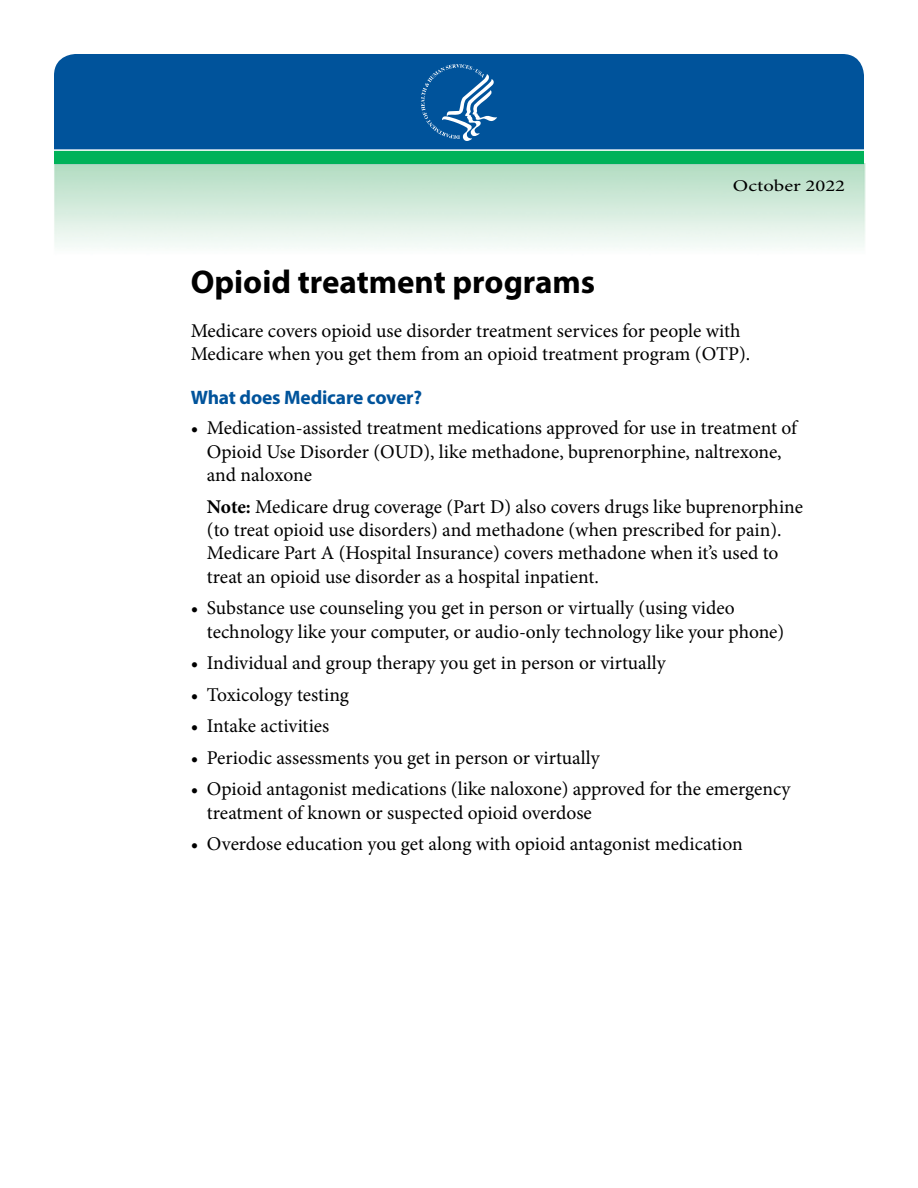
<style>
.page{position:relative;width:918px;height:1188px;background:#fff}
.page>*{position:absolute;margin:0;border:0;box-sizing:border-box;transform-origin:0 0}
.t1{font:700 33px "Myriad Pro";color:#000}
.Fact_Sheet_Bullets{font:19.5px/23.4px "Minion Pro";letter-spacing:-.005em;color:#000}
.Fact_Sheet_Text{font:19.5px/23.4px "Minion Pro";color:#000}
.Fact_Sheet_Bullets-2{font:700 19.5px "Myriad Pro";letter-spacing:-.01em;color:#00539b}
.t2{font:16.5px "Minion Pro";color:#000;scale:1.25 1}
.s1{font-weight:700}
</style>
<div class="page">
<div style="left:54px;top:54px;width:810px;height:95px;background:#00539b"></div>
<div style="left:54px;top:150px;width:810px;height:14px;background:#00b259"></div>
<hr style="left:54px;top:149px;width:810px;height:2px;background:#fff">
<svg style="left:421px;top:64px;width:76px;height:77px;background:#2a6fab"></svg>
<h1 class="t2" style="left:733px;top:175px;width:91px">October 2022</h1>
<h1 class="t1" style="left:191px;top:261px;width:406px">Opioid treatment programs</h1>
<p class="Fact_Sheet_Text" style="left:191px;top:319px;width:561px">Medicare covers opioid use disorder treatment services for people with<br>Medicare when you get them from an opioid treatment program (OTP).</p>
<h2 class="Fact_Sheet_Bullets-2" style="left:191px;top:385px;width:233px">What does Medicare cover?</h2>
<h2 class="Fact_Sheet_Bullets" style="left:207px;top:416px;width:592px;text-indent:-16px">• Medication-assisted treatment medications approved for use in treatment of<br>Opioid Use Disorder (OUD), like methadone, buprenorphine, naltrexone, and naloxone</h2>
<h2 class="Fact_Sheet_Bullets" style="left:207px;top:495px;width:598px"><span class="s1">Note:</span> Medicare drug coverage (Part D) also covers drugs like buprenorphine (to treat opioid use disorders) and methadone (when prescribed for pain).<br>Medicare Part A (Hospital Insurance) covers methadone when it’s used to treat an opioid use disorder as a hospital inpatient.</h2>
<h2 class="Fact_Sheet_Bullets" style="left:207px;top:596px;width:579px;text-indent:-16px">• Substance use counseling you get in person or virtually (using video technology like your computer, or audio-only technology like your phone)</h2>
<h2 class="Fact_Sheet_Bullets" style="left:191px;top:651px;width:476px">• Individual and group therapy you get in person or virtually</h2>
<h2 class="Fact_Sheet_Bullets" style="left:191px;top:683px;width:160px">• Toxicology testing</h2>
<h2 class="Fact_Sheet_Bullets" style="left:191px;top:714px;width:140px">• Intake activities</h2>
<h2 class="Fact_Sheet_Bullets" style="left:191px;top:746px;width:411px">• Periodic assessments you get in person or virtually</h2>
<h2 class="Fact_Sheet_Bullets" style="left:207px;top:777px;width:585px;text-indent:-16px">• Opioid antagonist medications (like naloxone) approved for the emergency treatment of known or suspected opioid overdose</h2>
<h2 class="Fact_Sheet_Bullets" style="left:191px;top:832px;width:554px">• Overdose education you get along with opioid antagonist medication</h2>
</div>
